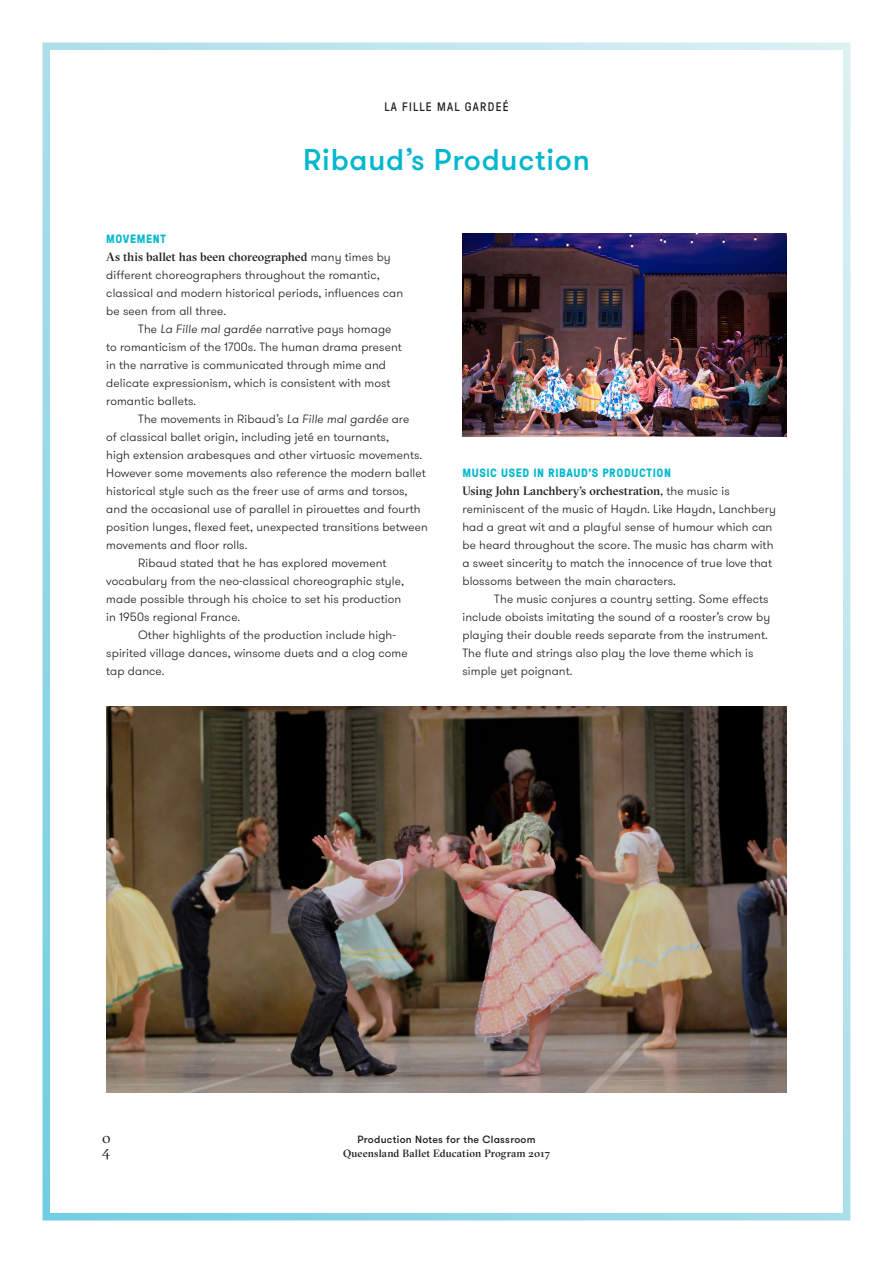
<style>
.page{position:relative;width:893px;height:1263px;background:#fff}
.page>*{position:absolute;margin:0;border:0;box-sizing:border-box;transform-origin:0 0}
.Page_Title{font:500 30px "GT Walsheim";letter-spacing:.025em;color:#00b7ce}
.t1{font:15px/13px "GT Sectra Fine";color:#231f20}
.t2{font:12.3px "GT Pressura";letter-spacing:.1em;color:#231f20}
.Body_Copy{font:300 12px/18px "GT Walsheim";letter-spacing:.01em;color:#231f20}
.Subtitle{font:700 12px "GT Pressura";letter-spacing:.05em;color:#00b7ce}
.t3{font:500 10.5px "GT Sectra Fine";letter-spacing:.01em;color:#231f20}
.t4{font:500 10.5px "GT Walsheim";letter-spacing:.025em;color:#231f20}
.s1{font-family:"GT Sectra Fine";font-weight:500}
.s2{font-style:italic}
</style>
<div class="page">
<div style="left:43px;top:43px;width:807px;height:1177px;border:8px solid #fff"></div>
<img style="left:106px;top:707px;width:681px;height:386px">
<img style="left:462px;top:234px;width:325px;height:202px">
<p class="t2" style="left:384px;top:98px;width:126px">LA FILLE MAL GARDEÉ</p>
<p class="Page_Title" style="left:303px;top:141px;width:288px">Ribaud’s Production</p>
<p class="Subtitle" style="left:106px;top:230px;width:61px">MOVEMENT</p>
<p class="Body_Copy" style="left:106px;top:248px;width:298px"><span class="s1">As this ballet has been choreographed</span> many times by different choreographers throughout the romantic, classical and modern historical periods, influences can be seen from all three.</p>
<p class="Body_Copy" style="left:106px;top:320px;width:297px;text-indent:32px">The <span class="s2">La Fille mal gardée</span> narrative pays homage to romanticism of the 1700s. The human drama present in the narrative is communicated through mime and delicate expressionism, which is consistent with most romantic ballets.</p>
<p class="Body_Copy" style="left:106px;top:410px;width:323px;text-indent:32px">The movements in Ribaud’s <span class="s2">La Fille mal gardée</span> are<br>of classical ballet origin, including jeté en tournants,<br>high extension arabesques and other virtuosic movements.<br>However some movements also reference the modern ballet historical style such as the freer use of arms and torsos, and the occasional use of parallel in pirouettes and fourth position lunges, flexed feet, unexpected transitions between movements and floor rolls.</p>
<p class="Body_Copy" style="left:106px;top:554px;width:299px;text-indent:32px">Ribaud stated that he has explored movement vocabulary from the neo-classical choreographic style, made possible through his choice to set his production in 1950s regional France.</p>
<p class="Body_Copy" style="left:106px;top:626px;width:303px;text-indent:32px">Other highlights of the production include high&shy;spirited village dances, winsome duets and a clog come tap dance.</p>
<p class="Subtitle" style="left:462px;top:464px;width:210px">MUSIC USED IN RIBAUD’S PRODUCTION</p>
<p class="Body_Copy" style="left:462px;top:482px;width:315px"><span class="s1">Using John Lanchbery’s orchestration,</span> the music is reminiscent of the music of Haydn. Like Haydn, Lanchbery had a great wit and a playful sense of humour which can be heard throughout the score. The music has charm with a sweet sincerity to match the innocence of true love that blossoms between the main characters.</p>
<p class="Body_Copy" style="left:462px;top:590px;width:309px;text-indent:32px">The music conjures a country setting. Some effects include oboists imitating the sound of a rooster’s crow by playing their double reeds separate from the instrument.<br>The flute and strings also play the love theme which is simple yet poignant.</p>
<p class="t1" style="left:102px;top:1131px;width:10px">0<br>0</p>
<p class="t4" style="left:357px;top:1133px;width:180px">Production Notes for the Classroom</p>
<p class="t3" style="left:343px;top:1146px;width:208px">Queensland Ballet Education Program 2017</p>
</div>
